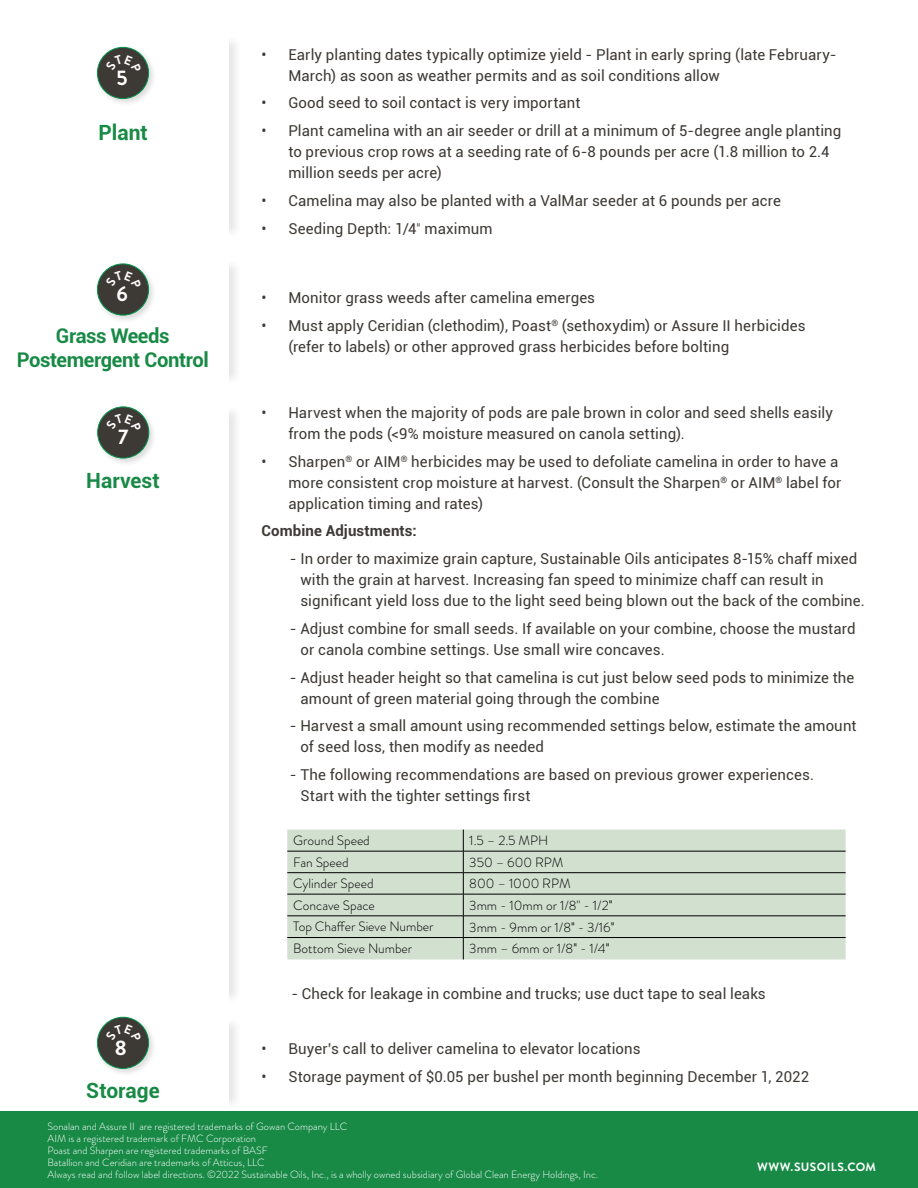
<style>
.page{position:relative;width:918px;height:1188px;background:#fff}
.page>*{position:absolute;margin:0;border:0;box-sizing:border-box;transform-origin:0 0}
.t1{font:700 21.15px "Brandon Grotesque";color:#fff}
.t2{font:700 21px "Roboto";color:#188a46}
.t3{font:700 20.25px/24px "Roboto";letter-spacing:-.02em;color:#188a46;text-align:center}
.t4{font:15px/21px "Roboto";letter-spacing:.005em;color:#3d3935}
.t5{font:700 15px "Roboto";letter-spacing:.01em;color:#3d3935}
.t6{font:300 13.5px "Brandon Grotesque";color:#000}
.t7{font:700 12px "Brandon Grotesque";letter-spacing:.03em;color:#fff}
.t8{font:300 10.5px/12px "Brandon Grotesque";color:#fff}
.s1{font-family:"Helvetica";font-weight:300}
.s2{font-family:"Helvetica"}
</style>
<div class="page">
<div style="left:0;top:35px;width:243px;height:203px;background:#000;opacity:.1"></div>
<div style="left:0;top:405px;width:243px;height:600px;background:#000;opacity:.1"></div>
<div style="left:0;top:1017px;width:243px;height:93px;background:#000;opacity:.1"></div>
<div style="left:0;top:0;width:228px;height:246px;background:#fff"></div>
<div style="left:0;top:389px;width:228px;height:615px;background:#fff"></div>
<div style="left:0;top:999px;width:228px;height:113px;background:#fff"></div>
<div style="left:95px;top:1015px;width:62px;height:62px;background:#000;opacity:.14"></div>
<div style="left:97px;top:1017px;width:52px;height:51px;background:#3d3935;border-radius:50%"></div>
<div style="left:97px;top:1017px;width:52px;height:52px;border:1px solid #01964a;border-radius:50%"></div>
<div style="left:95px;top:45px;width:62px;height:62px;background:#000;opacity:.14"></div>
<div style="left:97px;top:47px;width:52px;height:52px;background:#3d3935;border-radius:50%"></div>
<div style="left:97px;top:47px;width:52px;height:52px;border:1px solid #01964a;border-radius:50%"></div>
<div style="left:95px;top:405px;width:62px;height:61px;background:#000;opacity:.14"></div>
<div style="left:98px;top:407px;width:51px;height:51px;background:#3d3935;border-radius:50%"></div>
<div style="left:97px;top:406px;width:52px;height:53px;border:1px solid #01964a;border-radius:50%"></div>
<div style="left:287px;top:830px;width:559px;height:129px;background:#d1e0cf"></div>
<hr style="left:287px;top:851px;width:176px;height:1px;background:#000">
<hr style="left:463px;top:851px;width:383px;height:1px;background:#000">
<hr style="left:287px;top:872px;width:176px;height:1px;background:#000">
<hr style="left:463px;top:872px;width:383px;height:1px;background:#000">
<hr style="left:287px;top:894px;width:176px;height:1px;background:#000">
<hr style="left:463px;top:894px;width:383px;height:1px;background:#000">
<hr style="left:287px;top:916px;width:176px;height:1px;background:#000">
<hr style="left:463px;top:916px;width:383px;height:1px;background:#000">
<hr style="left:287px;top:937px;width:176px;height:1px;background:#000">
<hr style="left:463px;top:937px;width:383px;height:1px;background:#000">
<svg style="left:463px;top:830px;width:1px;height:129px"></svg>
<div style="left:0;top:1112px;width:918px;height:76px;background:#188a46"></div>
<div style="left:0;top:258px;width:243px;height:128px;background:#000;opacity:.1"></div>
<div style="left:0;top:256px;width:228px;height:139px;background:#fff"></div>
<div style="left:95px;top:262px;width:62px;height:61px;background:#000;opacity:.14"></div>
<div style="left:97px;top:264px;width:52px;height:51px;background:#3d3935;border-radius:50%"></div>
<div style="left:97px;top:263px;width:52px;height:53px;border:1px solid #01964a;border-radius:50%"></div>
<h1 class="t1" style="left:116px;top:63px;width:13px">5</h1>
<h2 class="t2" style="left:99px;top:117px;width:51px">Plant</h2>
<h1 class="t1" style="left:116px;top:279px;width:13px">6</h1>
<h3 class="t3" style="left:17px;top:323px;width:193px">Grass Weeds<br>Postemergent Control</h3>
<h1 class="t1" style="left:118px;top:422px;width:12px">7</h1>
<h2 class="t2" style="left:86px;top:466px;width:75px">Harvest</h2>
<h1 class="t1" style="left:115px;top:1033px;width:13px">8</h1>
<h2 class="t2" style="left:86px;top:1076px;width:75px">Storage</h2>
<p class="t4" style="left:288px;top:43px;width:550px;text-indent:-27px">• Early planting dates typically optimize yield - Plant in early spring (late February-<br>March) as soon as weather permits and as soil conditions allow</p>
<p class="t4" style="left:261px;top:92px;width:321px">• Good seed to soil contact is very important</p>
<p class="t4" style="left:288px;top:120px;width:555px;text-indent:-27px">• Plant camelina with an air seeder or drill at a minimum of 5-degree angle planting to previous crop rows at a seeding rate of 6-8 pounds per acre (1.8 million to 2.4 million seeds per acre)</p>
<p class="t4" style="left:261px;top:190px;width:521px">• Camelina may also be planted with a ValMar seeder at 6 pounds per acre</p>
<p class="t4" style="left:261px;top:217px;width:233px">• Seeding Depth: 1/4<span class="s1">"</span> maximum</p>
<p class="t4" style="left:261px;top:287px;width:335px">• Monitor grass weeds after camelina emerges</p>
<p class="t4" style="left:288px;top:315px;width:519px;text-indent:-27px">• Must apply Ceridian (clethodim), Poast<sup>®</sup> (sethoxydim) or Assure II herbicides (refer to labels) or other approved grass herbicides before bolting</p>
<p class="t4" style="left:288px;top:401px;width:546px;text-indent:-27px">• Harvest when the majority of pods are pale brown in color and seed shells easily from the pods (&lt;9% moisture measured on canola setting).</p>
<p class="t4" style="left:288px;top:450px;width:554px;text-indent:-27px">• Sharpen<sup>®</sup> or AIM<sup>®</sup> herbicides may be used to defoliate camelina in order to have a more consistent crop moisture at harvest. (Consult the Sharpen<sup>®</sup> or AIM<sup>®</sup> label for application timing and rates)</p>
<p class="t5" style="left:261px;top:520px;width:157px">Combine Adjustments:</p>
<p class="t4" style="left:300px;top:548px;width:566px;text-indent:-10px">- In order to maximize grain capture, Sustainable Oils anticipates 8-15% chaff mixed with the grain at harvest. Increasing fan speed to minimize chaff can result in significant yield loss due to the light seed being blown out the back of the combine.</p>
<p class="t4" style="left:300px;top:617px;width:557px;text-indent:-10px">- Adjust combine for small seeds. If available on your combine, choose the mustard or canola combine settings. Use small wire concaves.</p>
<p class="t4" style="left:300px;top:666px;width:555px;text-indent:-10px">- Adjust header height so that camelina is cut just below seed pods to minimize the amount of green material going through the combine</p>
<p class="t4" style="left:300px;top:715px;width:558px;text-indent:-10px">- Harvest a small amount using recommended settings below, estimate the amount of seed loss, then modify as needed</p>
<p class="t4" style="left:300px;top:764px;width:515px;text-indent:-10px">- The following recommendations are based on previous grower experiences.<br>Start with the tighter settings first</p>
<p class="t6" style="left:293px;top:831px;width:78px">Ground Speed</p>
<p class="t6" style="left:469px;top:831px;width:81px">1.5 – 2.5 MPH</p>
<p class="t6" style="left:293px;top:853px;width:57px">Fan Speed</p>
<p class="t6" style="left:469px;top:853px;width:96px">350 – 600 RPM</p>
<p class="t6" style="left:293px;top:874px;width:82px">Cylinder Speed</p>
<p class="t6" style="left:469px;top:874px;width:103px">800 – 1000 RPM</p>
<p class="t6" style="left:293px;top:896px;width:83px">Concave Space</p>
<p class="t6" style="left:469px;top:896px;width:145px">3mm - 10mm or 1/8" - 1/2<span class="s2">"</span></p>
<p class="t6" style="left:293px;top:917px;width:142px">Top Chaffer Sieve Number</p>
<p class="t6" style="left:469px;top:918px;width:147px">3mm - 9mm or 1/8<span class="s2">"</span> - 3/16<span class="s2">"</span></p>
<p class="t6" style="left:293px;top:939px;width:121px">Bottom Sieve Number</p>
<p class="t6" style="left:469px;top:939px;width:142px">3mm – 6mm or 1/8<span class="s2">"</span> - 1/4<span class="s2">"</span></p>
<p class="t4" style="left:291px;top:982px;width:476px">- Check for leakage in combine and trucks; use duct tape to seal leaks</p>
<p class="t4" style="left:261px;top:1038px;width:381px">• Buyer’s call to deliver camelina to elevator locations</p>
<p class="t4" style="left:261px;top:1065px;width:549px">• Storage payment of $0.05 per bushel per month beginning December 1, 2022</p>
<p class="t8" style="left:48px;top:1120px;width:552px">Sonalan and Assure II are registered trademarks of Gowan Company LLC<br>AIM is a registered trademark of FMC Corporation<br>Poast and Sharpen are registered trademarks of BASF<br>Batallion and Ceridian are trademarks of Atticus, LLC<br>Always read and follow label directions. ©2022 Sustainable Oils, Inc., is a wholly owned subsidiary of Global Clean Energy Holdings, Inc.</p>
<p class="t7" style="left:757px;top:1159px;width:120px">WWW.SUSOILS.COM</p>
</div>
